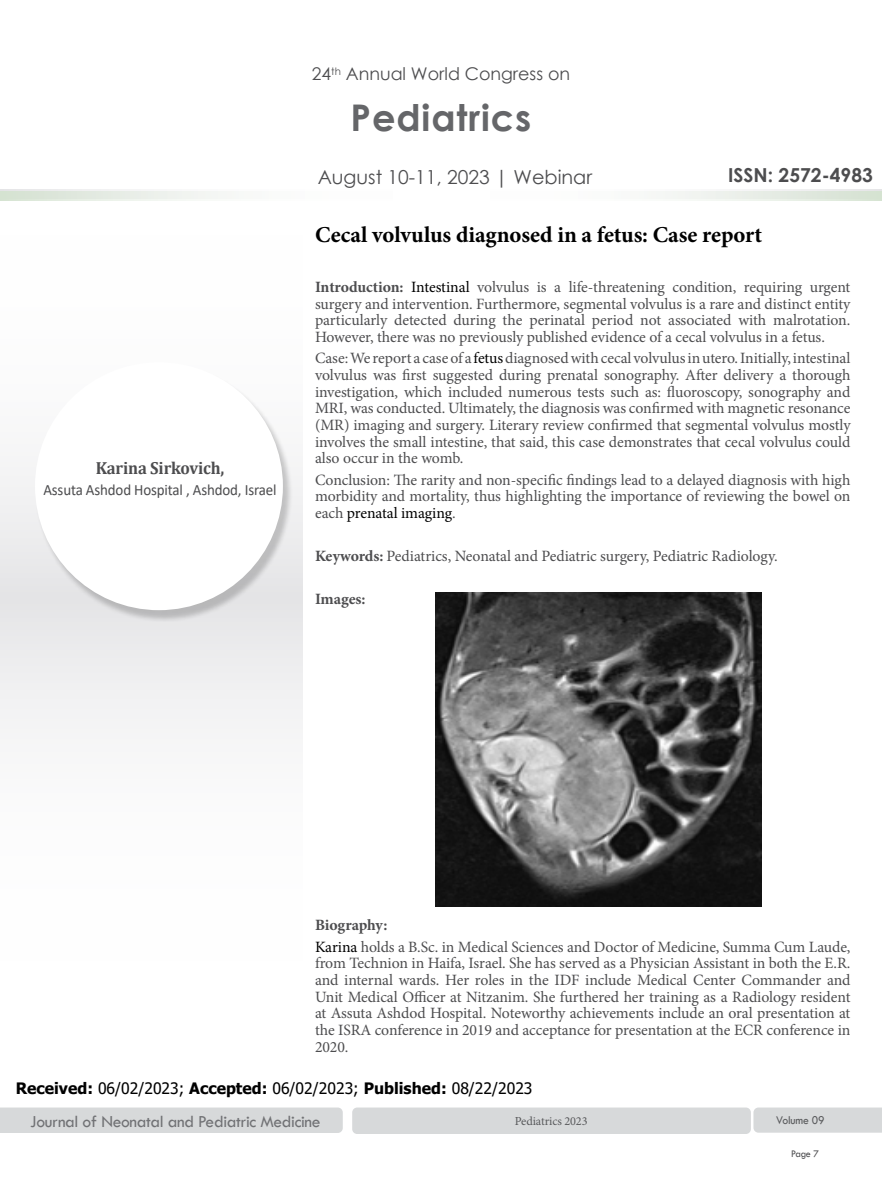
<style>
.page{position:relative;width:882px;height:1197px;background:#fff}
.page>*{position:absolute;margin:0;border:0;box-sizing:border-box;transform-origin:0 0}
.t1{font:700 36.75px "Century Gothic";letter-spacing:.025em;color:#656669}
.t2{font:700 22.75px "Minion Pro";letter-spacing:-.005em;color:#000}
.t3{font:19.25px "Century Gothic";color:#4d4d4f}
.t4{font:700 19.25px "Century Gothic";color:#4d4d4f}
.t5{font:17.5px "Tw Cen";letter-spacing:-.02em;color:#717275}
.t6{font:17.5px "Century Gothic";color:#4d4d4f}
.t7{font:700 17.5px "Cambria";letter-spacing:-.01em;color:#4d4d4f;scale:.95 1}
.t8{font:15.75px/16.6px "Minion Pro";letter-spacing:-.005em;color:#4d4d4f;text-align:justify}
.t9{font:15.75px "Tahoma";color:#000}
.t10{font:15.75px "Calibri";letter-spacing:-.01em;color:#4d4d4f;scale:.95 1}
.t11{font:700 15.75px "Minion Pro";letter-spacing:-.005em;color:#4d4d4f}
.t12{font:12.25px "Minion Pro";letter-spacing:-.01em;color:#58595b}
.t13{font:12.25px "Tw Cen";letter-spacing:-.01em;color:#58595b;scale:.95 1}
.t14{font:10.5px "Tw Cen";color:#4d4d4f;scale:.95 1}
.s1{font-weight:700}
.s2{color:#000}
</style>
<div class="page">
<svg style="left:0;top:189px;width:882px;height:3px"></svg>
<div style="left:0;top:597px;width:302px;height:393px;background:linear-gradient(to bottom,#eaeaeb,#fff)"></div>
<div style="left:0;top:205px;width:302px;height:392px;background:linear-gradient(to bottom,#fff,#eaeaeb)"></div>
<div style="left:0;top:1108px;width:343px;height:25px;background:#d7d9da"></div>
<div style="left:352px;top:1108px;width:399px;height:26px;background:#d7d9da;border-radius:5px"></div>
<div style="left:753px;top:1108px;width:129px;height:25px;background:#d7d9da"></div>
<svg style="left:0;top:192px;width:882px;height:9px;fill:#f6f8f5"></svg>
<div style="left:35px;top:364px;width:257px;height:258px;background:#000;opacity:.2"></div>
<div style="left:35px;top:362px;width:248px;height:248px;background:#fff;border-radius:50%"></div>
<img style="left:436px;top:592px;width:325px;height:314px">
<p class="t6" style="left:312px;top:62px;width:260px">24<sup>th</sup> Annual World Congress on</p>
<p class="t7" style="left:96px;top:456px;width:137px">Karina Sirkovich,</p>
<p class="t10" style="left:43px;top:479px;width:247px">Assuta Ashdod Hospital , Ashdod, Israel</p>
<h1 class="t1" style="left:351px;top:90px;width:182px">Pediatrics</h1>
<p class="t3" style="left:318px;top:164px;width:276px">August 10-11, 2023 | Webinar</p>
<p class="t4" style="left:728px;top:161px;width:146px">ISSN: 2572-4983</p>
<h2 class="t2" style="left:315px;top:219px;width:449px">Cecal volvulus diagnosed in a fetus: Case report</h2>
<p class="t8" style="left:315px;top:279px;width:537px"><span class="s1">Introduction:</span> <span class="s2">Intestinal</span> volvulus is a life-threatening condition, requiring urgent surgery and intervention. Furthermore, segmental volvulus is a rare and distinct entity particularly detected during the perinatal period not associated with malrotation.<br>However, there was no previously published evidence of a cecal volvulus in a fetus.</p>
<p class="t8" style="left:315px;top:350px;width:537px">Case: We report a case of a <span class="s2">fetus</span> diagnosed with cecal volvulus in utero. Initially, intestinal volvulus was first suggested during prenatal sonography. After delivery a thorough investigation, which included numerous tests such as: fluoroscopy, sonography and MRI, was conducted. Ultimately, the diagnosis was confirmed with magnetic resonance (MR) imaging and surgery. Literary review confirmed that segmental volvulus mostly involves the small intestine, that said, this case demonstrates that cecal volvulus could also occur in the womb.</p>
<p class="t8" style="left:315px;top:471px;width:537px">Conclusion: The rarity and non-specific findings lead to a delayed diagnosis with high morbidity and mortality, thus highlighting the importance of reviewing the bowel on each <span class="s2">prenatal imaging</span>.</p>
<p class="t8" style="left:315px;top:548px;width:464px"><span class="s1">Keywords:</span> Pediatrics, Neonatal and Pediatric surgery, Pediatric Radiology.</p>
<p class="t11" style="left:315px;top:588px;width:52px">Images:</p>
<p class="t8" style="left:315px;top:915px;width:537px;line-height:21.5px"><span class="s1">Biography:<br></span><span class="s2">Karina</span> holds a B.Sc. in Medical Sciences and Doctor of Medicine, Summa Cum Laude,</p>
<p class="t8" style="left:315px;top:955px;width:537px">from Technion in Haifa, Israel. She has served as a Physician Assistant in both the E.R. and internal wards. Her roles in the IDF include Medical Center Commander and Unit Medical Officer at Nitzanim. She furthered her training as a Radiology resident at Assuta Ashdod Hospital. Noteworthy achievements include an oral presentation at the ISRA conference in 2019 and acceptance for presentation at the ECR conference in 2020.</p>
<p class="t9" style="left:16px;top:1077px;width:518px"><span class="s1">Received:</span> 06/02/2023; <span class="s1">Accepted:</span> 06/02/2023; <span class="s1">Published:</span> 08/22/2023</p>
<p class="t5" style="left:30px;top:1111px;width:292px">Journal of Neonatal and Pediatric Medicine</p>
<p class="t12" style="left:515px;top:1113px;width:74px">Pediatrics 2023</p>
<p class="t13" style="left:776px;top:1113px;width:53px">Volume 09</p>
<p class="t14" style="left:791px;top:1147px;width:31px">Page 7</p>
</div>
